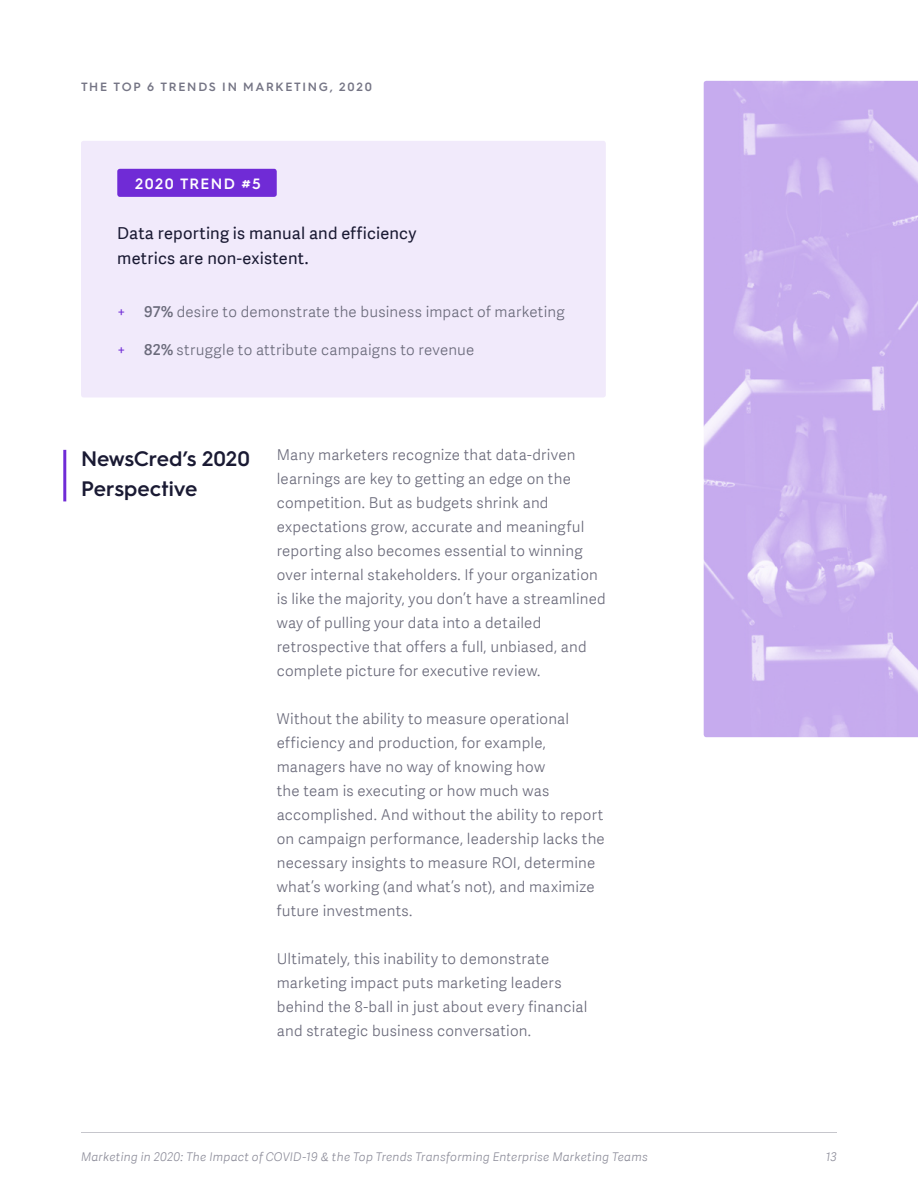
<style>
.page{position:relative;width:918px;height:1188px;background:#fff}
.page>*{position:absolute;margin:0;border:0;box-sizing:border-box;transform-origin:0 0}
.t1{font:600 21px/30px "Hurme Geometric Sans 3";letter-spacing:-.005em;color:#1a1a33}
.t2{font:16.5px/25.5px "Adelle Sans";letter-spacing:.01em;color:#1a1a33}
.t3{font:300 15px/24px "Adelle Sans";letter-spacing:.015em;color:#6a6a7a}
.t4{font:600 15px "Hurme Geometric Sans 3";letter-spacing:.09em;color:#fff}
.t5{font:italic 300 12px "Adelle Sans";letter-spacing:.02em;color:#8c8c99}
.t6{font:600 12px "Hurme Geometric Sans 3";letter-spacing:.145em;color:#757585}
.s1{color:#702bd6}
.s2{font-weight:600}
</style>
<div class="page">
<div style="left:81px;top:141px;width:525px;height:256px;background:#f1eafb;border-radius:3px"></div>
<hr style="left:63px;top:450px;width:3px;height:51px;background:#702bd6">
<div style="left:117px;top:169px;width:160px;height:28px;background:#702bd6;border-radius:3px"></div>
<img style="left:704px;top:81px;width:214px;height:656px">
<hr style="left:81px;top:1132px;width:756px;height:1px;background:#c6c6cc">
<p class="t6" style="left:81px;top:78px;width:293px">THE TOP 6 TRENDS IN MARKETING, 2020</p>
<p class="t4" style="left:135px;top:173px;width:127px">2020 TREND #5</p>
<p class="t2" style="left:117px;top:220px;width:301px">Data reporting is manual and efficiency metrics are non-existent.</p>
<p class="t3" style="left:117px;top:300px;width:449px"><span class="s1">+</span> <span class="s2">97%</span> desire to demonstrate the business impact of marketing</p>
<p class="t3" style="left:117px;top:338px;width:359px"><span class="s1">+</span> <span class="s2">82%</span> struggle to attribute campaigns to revenue</p>
<h1 class="t1" style="left:81px;top:442px;width:170px">NewsCred’s 2020<br>Perspective</h1>
<p class="t3" style="left:277px;top:443px;width:331px">Many marketers recognize that data-driven learnings are key to getting an edge on the competition. But as budgets shrink and expectations grow, accurate and meaningful reporting also becomes essential to winning over internal stakeholders. If your organization is like the majority, you don’t have a streamlined way of pulling your data into a detailed retrospective that offers a full, unbiased, and complete picture for executive review.</p>
<p class="t3" style="left:277px;top:707px;width:330px">Without the ability to measure operational efficiency and production, for example, managers have no way of knowing how<br>the team is executing or how much was accomplished. And without the ability to report on campaign performance, leadership lacks the necessary insights to measure ROI, determine what’s working (and what’s not), and maximize future investments.</p>
<p class="t3" style="left:277px;top:947px;width:312px">Ultimately, this inability to demonstrate marketing impact puts marketing leaders behind the 8-ball in just about every financial and strategic business conversation.</p>
<p class="t5" style="left:81px;top:1150px;width:568px">Marketing in 2020: The Impact of COVID-19 &amp; the Top Trends Transforming Enterprise Marketing Teams</p>
<p class="t5" style="left:826px;top:1150px;width:13px">13</p>
</div>
